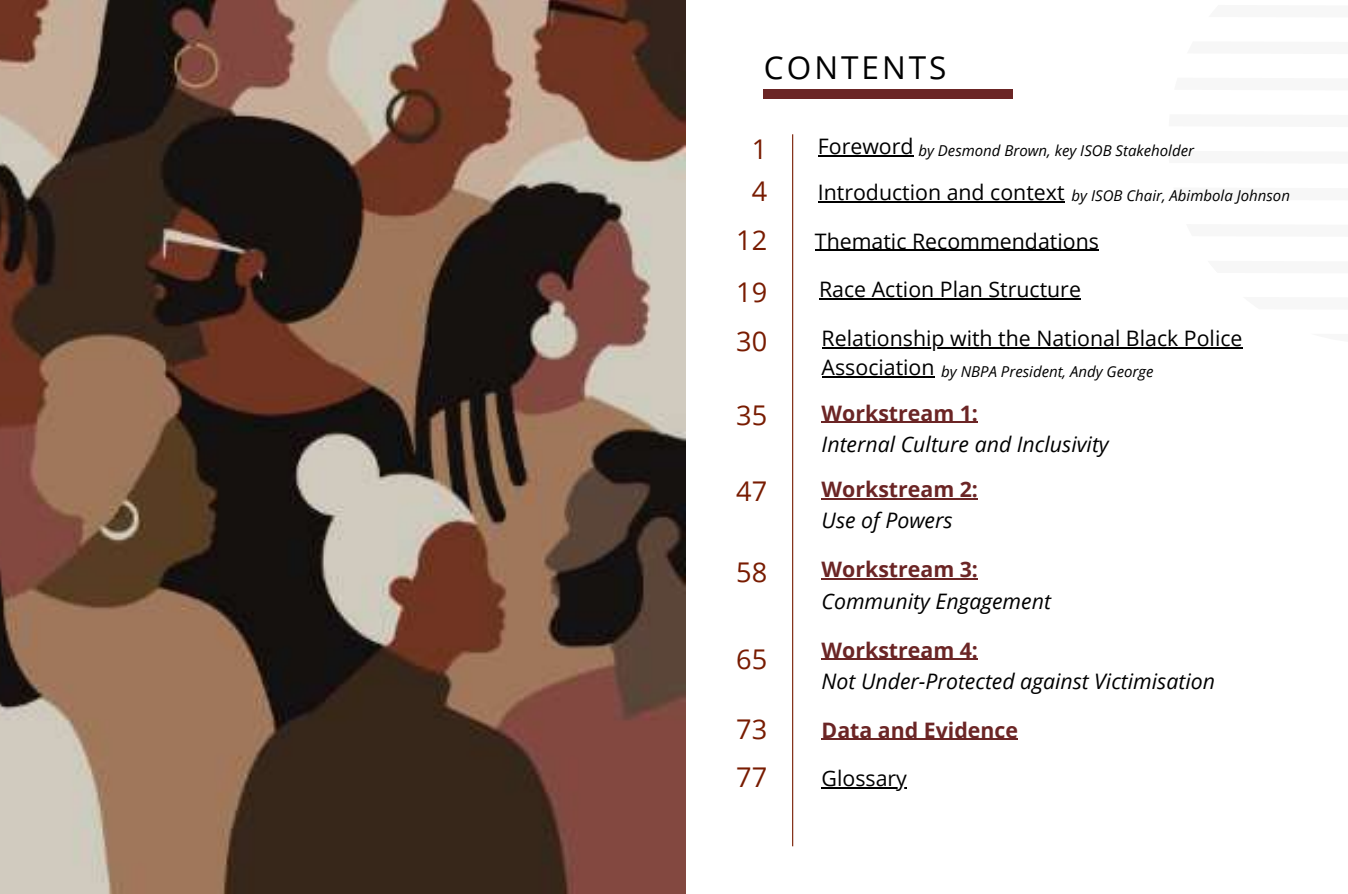
<style>
.page{position:relative;width:1348px;height:894px;background:#fff}
.page>*{position:absolute;margin:0;border:0;box-sizing:border-box;transform-origin:0 0}
.t1{font:31.5px "Open Sans";letter-spacing:.095em;color:#000}
.t2{font:27.15px/48.6px "Open Sans";color:#781b01}
.t3{font:21.3px/45.8px "Open Sans";color:#000}
.t4{font:italic 21.3px "Open Sans";color:#000}
.t5{font:700 21.3px "Open Sans";color:#6b2525}
.t6{font:italic 15px "Open Sans";color:#000}
</style>
<div class="page">
<img style="left:0;top:0;width:686px;height:893px">
<hr style="left:792px;top:134px;width:1px;height:712px;background:#781b01">
<hr style="left:818px;top:155px;width:95px;height:1px;background:#000">
<hr style="left:818px;top:201px;width:246px;height:1px;background:#000">
<hr style="left:821px;top:421px;width:157px;height:2px;background:#6b2525">
<hr style="left:821px;top:498px;width:157px;height:1px;background:#6b2525">
<hr style="left:821px;top:578px;width:157px;height:1px;background:#6b2525">
<hr style="left:821px;top:658px;width:157px;height:1px;background:#6b2525">
<hr style="left:821px;top:738px;width:197px;height:1px;background:#6b2525">
<hr style="left:821px;top:786px;width:86px;height:1px;background:#000">
<hr style="left:815px;top:249px;width:284px;height:2px;background:#000">
<div style="left:764px;top:89px;width:249px;height:10px;background:#6b2525"></div>
<hr style="left:819px;top:298px;width:262px;height:1px;background:#000">
<hr style="left:821px;top:347px;width:421px;height:1px;background:#000">
<hr style="left:821px;top:376px;width:113px;height:1px;background:#000">
<h1 class="t1" style="left:764px;top:45px;width:184px">CONTENTS</h1>
<p class="t2" style="left:752px;top:124px;width:17px">1</p>
<p class="t2" style="left:736px;top:166px;width:33px;text-align:center">4<br>12</p>
<p class="t2" style="left:736px;top:267px;width:33px">19<br>30</p>
<p class="t2" style="left:736px;top:389px;width:33px">35</p>
<p class="t2" style="left:736px;top:466px;width:33px">47</p>
<p class="t2" style="left:736px;top:546px;width:33px">58</p>
<p class="t2" style="left:736px;top:633px;width:33px">65</p>
<p class="t2" style="left:736px;top:703px;width:33px">73<br>77</p>
<p class="t3" style="left:818px;top:123px;width:248px">Foreword<br>Introduction and context</p>
<p class="t6" style="left:918px;top:140px;width:277px">by Desmond Brown, key ISOB Stakeholder</p>
<p class="t6" style="left:1071px;top:185px;width:220px">by ISOB Chair, Abimbola Johnson</p>
<p class="t3" style="left:815px;top:217px;width:285px">Thematic Recommendations</p>
<p class="t3" style="left:819px;top:266px;width:263px">Race Action Plan Structure</p>
<p class="t3" style="left:821px;top:323px;width:422px;line-height:29.2px">Relationship with the National Black Police<br>Association</p>
<p class="t6" style="left:941px;top:360px;width:214px">by NBPA President, Andy George</p>
<p class="t5" style="left:821px;top:398px;width:158px">Workstream 1:</p>
<p class="t4" style="left:821px;top:429px;width:289px">Internal Culture and Inclusivity</p>
<p class="t5" style="left:821px;top:474px;width:158px">Workstream 2:</p>
<p class="t4" style="left:821px;top:505px;width:133px">Use of Powers</p>
<p class="t5" style="left:821px;top:554px;width:158px">Workstream 3:</p>
<p class="t4" style="left:821px;top:586px;width:231px">Community Engagement</p>
<p class="t5" style="left:821px;top:634px;width:158px">Workstream 4:</p>
<p class="t4" style="left:821px;top:666px;width:395px">Not Under-Protected against Victimisation</p>
<p class="t5" style="left:821px;top:714px;width:198px">Data and Evidence</p>
<p class="t3" style="left:821px;top:754px;width:87px">Glossary</p>
</div>
